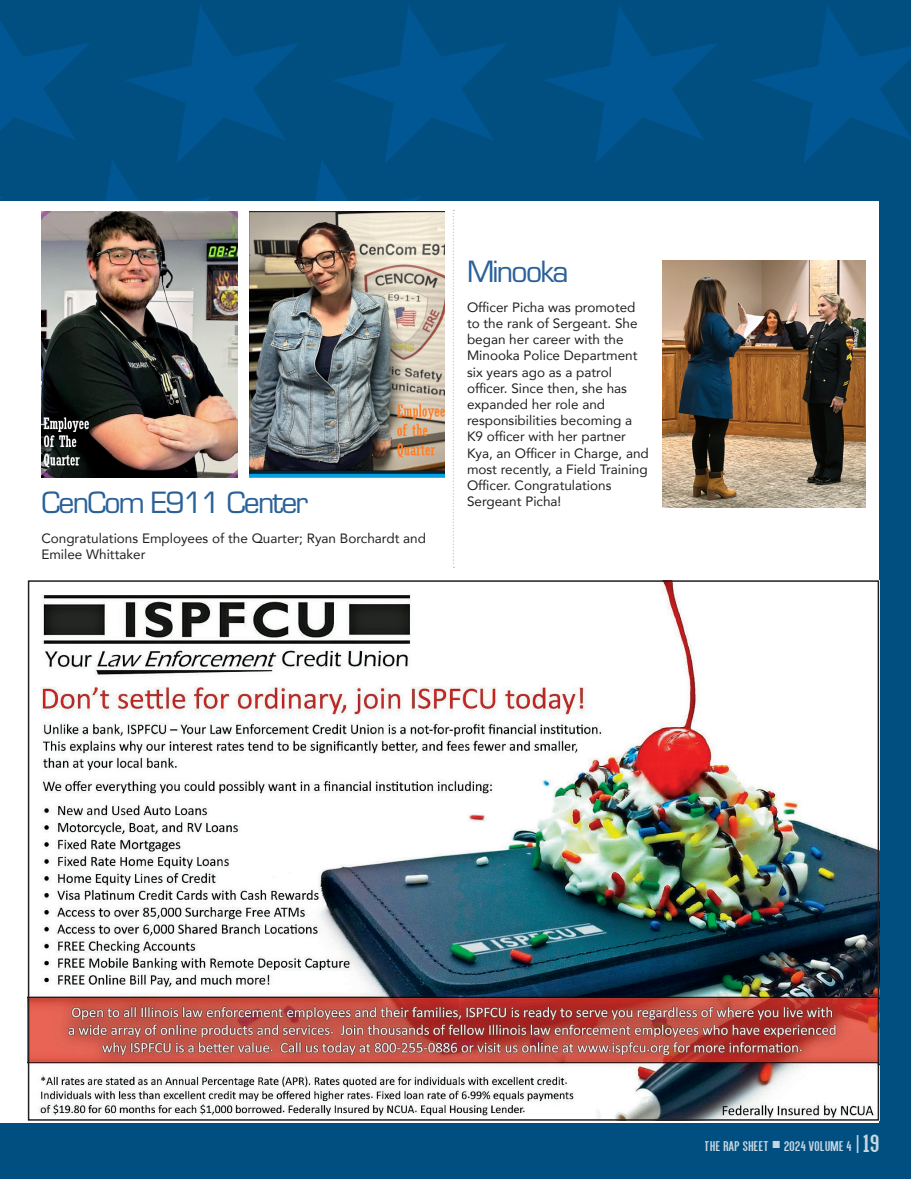
<style>
.page{position:relative;width:911px;height:1179px;background:#fff}
.page>*{position:absolute;margin:0;border:0;box-sizing:border-box;transform-origin:0 0}
.t1{font:28.5px "Eurostile";letter-spacing:-.06em;color:#296199}
.t2{font:15px "Alegre Sans";letter-spacing:.03em;color:#fff}
.t3{font:13.5px/16.2px "Avenir";color:#231f20}
.s1{font-size:21px}
.s2{font-size:26.55px}
</style>
<div class="page">
<div style="left:0;top:0;width:910px;height:1178px;background:#014f81"></div>
<div style="left:0;top:201px;width:878px;height:921px;background:#fff"></div>
<svg style="left:452px;top:210px;width:2px;height:358px"></svg>
<img style="left:42px;top:212px;width:195px;height:265px">
<img style="left:249px;top:212px;width:195px;height:265px">
<img style="left:662px;top:260px;width:203px;height:247px">
<img style="left:31px;top:583px;width:844px;height:534px">
<h1 class="t1" style="left:41px;top:485px;width:268px">CenCom E911 Center</h1>
<p class="t3" style="left:41px;top:529px;width:386px">Congratulations Employees of the Quarter; Ryan Borchardt and<br>Emilee Whittaker</p>
<h1 class="t1" style="left:467px;top:254px;width:103px">Minooka</h1>
<p class="t3" style="left:467px;top:298px;width:183px">Officer Picha was promoted to the rank of Sergeant. She began her career with the<br>Minooka Police Department six years ago as a patrol officer. Since then, she has expanded her role and responsibilities becoming a<br>K9 officer with her partner<br>Kya, an Officer in Charge, and most recently, a Field Training<br>Officer. Congratulations<br>Sergeant Picha!</p>
<p class="t2" style="left:704px;top:1136px;width:176px">THE RAP SHEET <sup>■</sup> 2024 VOLUME 4 <span class="s1">|</span> <span class="s2">19</span></p>
</div>
